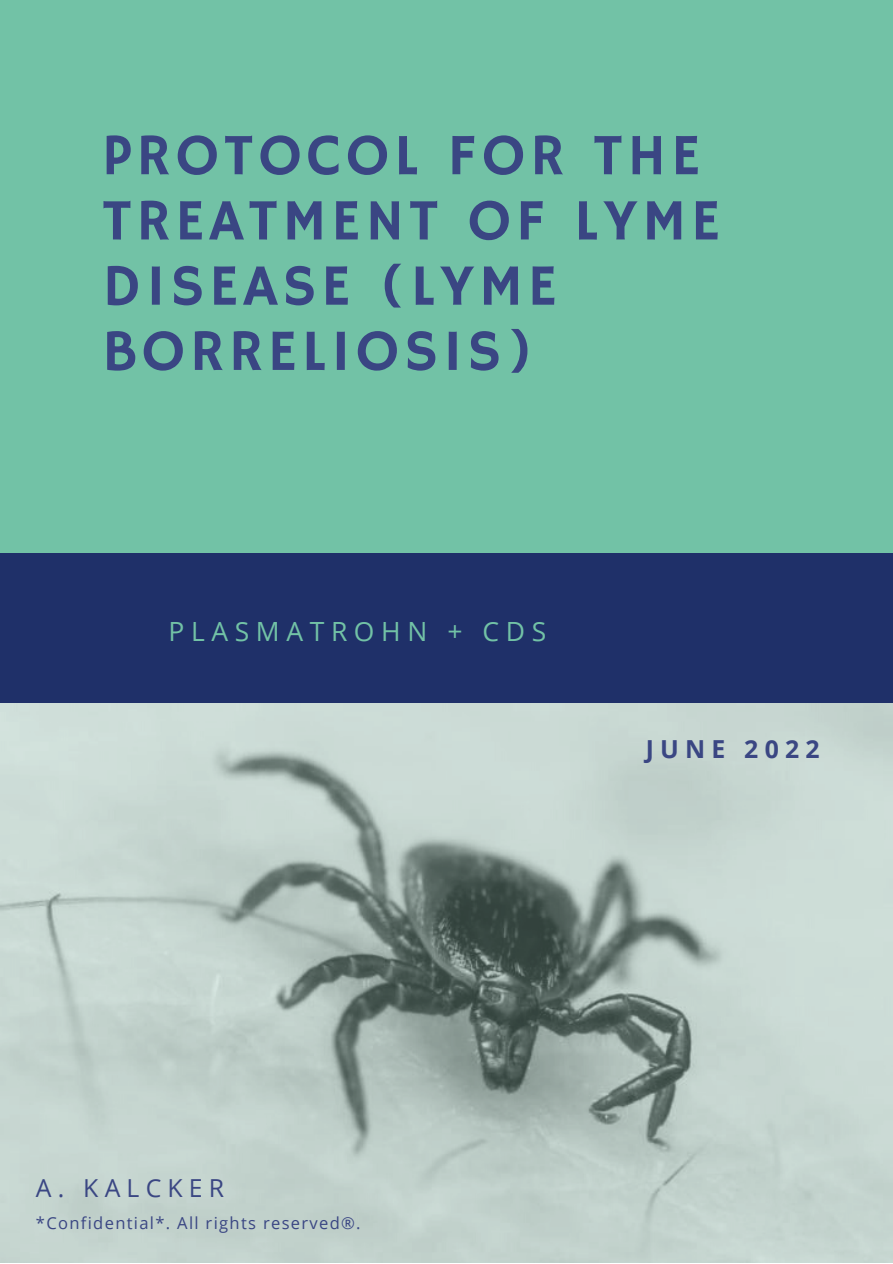
<style>
.page{position:relative;width:893px;height:1264px;background:#fff}
.page>*{position:absolute;margin:0;border:0;box-sizing:border-box;transform-origin:0 0}
.t1{font:58.65px/65.2px "Hammersmith One";letter-spacing:.08em;color:#3a4683}
.t2{font:26.4px "Open Sans";letter-spacing:.25em;color:#72c2a6}
.t3{font:24.75px "Open Sans";letter-spacing:.25em;color:#3a4683}
.t4{font:700 24.75px "Open Sans";letter-spacing:.25em;color:#3a4683}
.t5{font:16.5px "Open Sans";letter-spacing:.08em;color:#3a4683}
</style>
<div class="page">
<div style="left:0;top:0;width:892px;height:1262px;background:#72c2a6"></div>
<img style="left:0;top:703px;width:892px;height:559px">
<div style="left:0;top:553px;width:892px;height:150px;background:#1f3069"></div>
<p class="t1" style="left:102px;top:125px;width:619px">PROTOCOL FOR THE<br>TREATMENT OF LYME<br>DISEASE (LYME<br>BORRELIOSIS)</p>
<p class="t2" style="left:168px;top:613px;width:379px">PLASMATROHN + CDS</p>
<p class="t4" style="left:645px;top:731px;width:175px">JUNE 2022</p>
<p class="t3" style="left:36px;top:1169px;width:190px">A. KALCKER</p>
<p class="t5" style="left:36px;top:1211px;width:326px">*Confidential*. All rights reserved®.</p>
</div>
